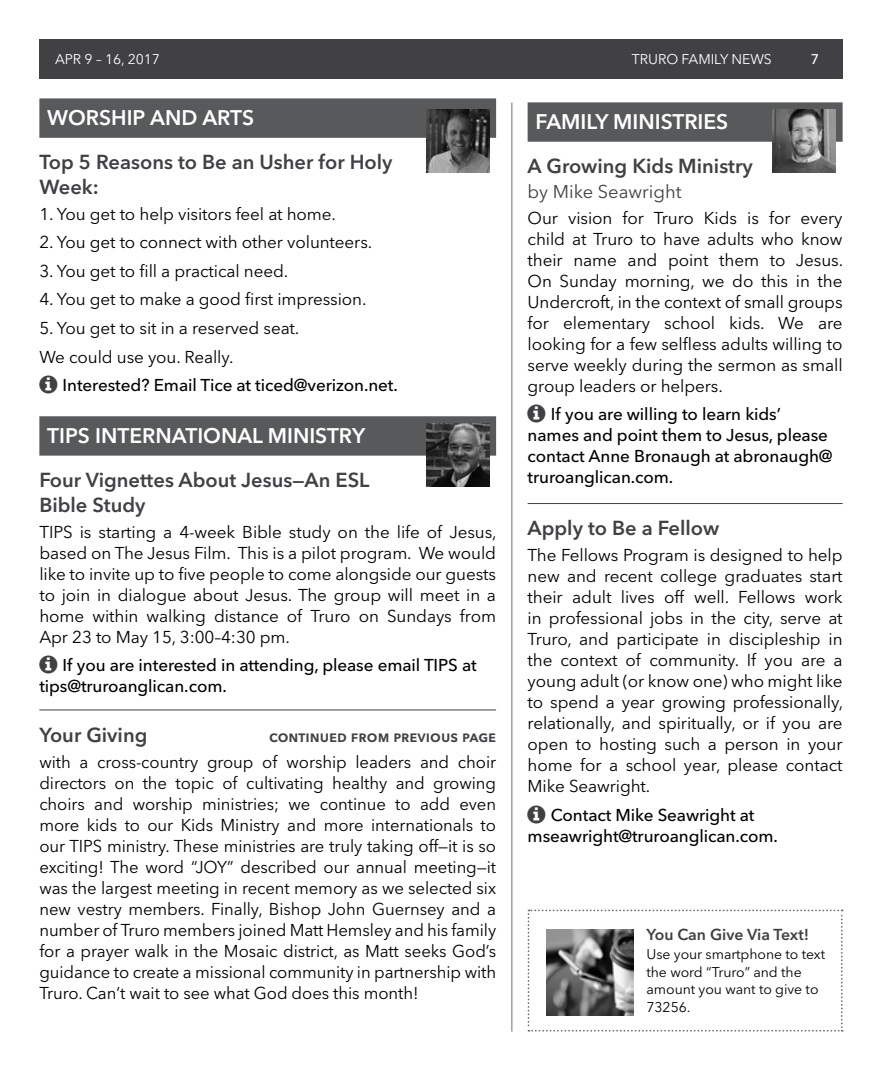
<style>
.page{position:relative;width:882px;height:1071px;background:#fff}
.page>*{position:absolute;margin:0;border:0;box-sizing:border-box;transform-origin:0 0}
.t1{font:600 21px "Avenir Next LT Pro";color:#fff}
.t2{font:600 20.12px/24.5px "Avenir Next LT Pro";color:#414042}
.t3{font:18.38px "Avenir Next LT Pro";color:#414042}
.t4{font:17.15px/21px "Avenir Next LT Pro";letter-spacing:-.005em;color:#000;text-align:justify}
.t5{font:500 17.15px/21px "Avenir Next LT Pro";letter-spacing:-.005em;color:#000}
.t6{font:600 15.75px "Avenir Next LT Pro";color:#414042}
.t7{font:14px/17.5px "Avenir Next LT Pro";letter-spacing:-.005em;color:#000}
.t8{font:14px "Avenir Next LT Pro";letter-spacing:-.005em;color:#fff}
.t9{font:500 14px "Avenir Next LT Pro";color:#fff}
</style>
<div class="page">
<div style="left:39px;top:39px;width:804px;height:40px;background:#414042"></div>
<hr style="left:512px;top:103px;width:1px;height:929px;background:#6d6e71">
<div style="left:39px;top:98px;width:457px;height:40px;background:#58595b"></div>
<div style="left:39px;top:416px;width:457px;height:40px;background:#58595b"></div>
<div style="left:528px;top:102px;width:315px;height:40px;background:#58595b"></div>
<hr style="left:528px;top:503px;width:315px;height:1px;background:#414042">
<img style="left:426px;top:109px;width:63px;height:63px">
<hr style="left:39px;top:710px;width:457px;height:1px;background:#414042">
<svg style="left:528px;top:910px;width:315px;height:122px"></svg>
<img style="left:546px;top:929px;width:88px;height:86px">
<img style="left:426px;top:423px;width:63px;height:63px">
<img style="left:773px;top:109px;width:63px;height:63px">
<p class="t8" style="left:55px;top:51px;width:106px">APR 9 – 16, 2017</p>
<p class="t8" style="left:632px;top:51px;width:141px">TRURO FAMILY NEWS</p>
<p class="t9" style="left:811px;top:51px;width:10px">7</p>
<p class="t1" style="left:47px;top:105px;width:208px">WORSHIP AND ARTS</p>
<p class="t2" style="left:39px;top:150px;width:355px">Top 5 Reasons to Be an Usher for Holy<br>Week:</p>
<p class="t4" style="left:39px;top:203px;width:296px">1. You get to help visitors feel at home.</p>
<p class="t4" style="left:39px;top:232px;width:332px">2. You get to connect with other volunteers.</p>
<p class="t4" style="left:39px;top:260px;width:248px">3. You get to fill a practical need.</p>
<p class="t4" style="left:39px;top:289px;width:326px">4. You get to make a good first impression.</p>
<p class="t4" style="left:39px;top:314px;width:259px;line-height:28.5px">5. You get to sit in a reserved seat.<br>We could use you. Really.</p>
<p class="t5" style="left:63px;top:375px;width:337px">Interested? Email Tice at ticed@verizon.net.</p>
<p class="t1" style="left:47px;top:423px;width:319px">TIPS INTERNATIONAL MINISTRY</p>
<p class="t2" style="left:39px;top:468px;width:332px">Four Vignettes About Jesus—An ESL<br>Bible Study</p>
<p class="t4" style="left:39px;top:521px;width:459px">TIPS is starting a 4-week Bible study on the life of Jesus, based on The Jesus Film. This is a pilot program. We would like to invite up to five people to come alongside our guests to join in dialogue about Jesus. The group will meet in a home within walking distance of Truro on Sundays from Apr 23 to May 15, 3:00–4:30 pm.</p>
<p class="t5" style="left:39px;top:655px;width:439px;text-indent:23px">If you are interested in attending, please email TIPS at tips@truroanglican.com.</p>
<p class="t2" style="left:39px;top:722px;width:110px">Your Giving</p>
<p class="t6" style="left:269px;top:727px;width:229px">continued from previous page</p>
<p class="t4" style="left:39px;top:751px;width:458px">with a cross-country group of worship leaders and choir directors on the topic of cultivating healthy and growing choirs and worship ministries; we continue to add even more kids to our Kids Ministry and more internationals to our TIPS ministry. These ministries are truly taking off—it is so exciting! The word “JOY” described our annual meeting—it was the largest meeting in recent memory as we selected six new vestry members. Finally, Bishop John Guernsey and a number of Truro members joined Matt Hemsley and his family for a prayer walk in the Mosaic district, as Matt seeks God’s guidance to create a missional community in partnership with Truro. Can’t wait to see what God does this month!</p>
<p class="t1" style="left:536px;top:109px;width:194px">FAMILY MINISTRIES</p>
<p class="t2" style="left:528px;top:154px;width:227px">A Growing Kids Ministry</p>
<p class="t3" style="left:528px;top:180px;width:155px">by Mike Seawright</p>
<p class="t4" style="left:528px;top:207px;width:317px;text-align:left">Our vision for Truro Kids is for every child at Truro to have adults who know their name and point them to Jesus.<br>On Sunday morning, we do this in the Undercroft, in the context of small groups for elementary school kids. We are looking for a few selfless adults willing to serve weekly during the sermon as small group leaders or helpers.</p>
<p class="t5" style="left:528px;top:404px;width:306px;text-indent:23px">If you are willing to learn kids’ names and point them to Jesus, please contact Anne Bronaugh at abronaugh@ truroanglican.com.</p>
<p class="t2" style="left:528px;top:516px;width:193px">Apply to Be a Fellow</p>
<p class="t4" style="left:528px;top:545px;width:317px">The Fellows Program is designed to help new and recent college graduates start their adult lives off well. Fellows work in professional jobs in the city, serve at Truro, and participate in discipleship in the context of community. If you are a young adult (or know one) who might like to spend a year growing professionally, relationally, and spiritually, or if you are open to hosting such a person in your home for a school year, please contact Mike Seawright.</p>
<p class="t5" style="left:528px;top:804px;width:252px;text-align:center">Contact Mike Seawright at mseawright@truroanglican.com.</p>
<p class="t6" style="left:647px;top:925px;width:164px">You Can Give Via Text!</p>
<p class="t7" style="left:647px;top:945px;width:180px">Use your smartphone to text the word “Truro” and the amount you want to give to<br>73256.</p>
</div>
